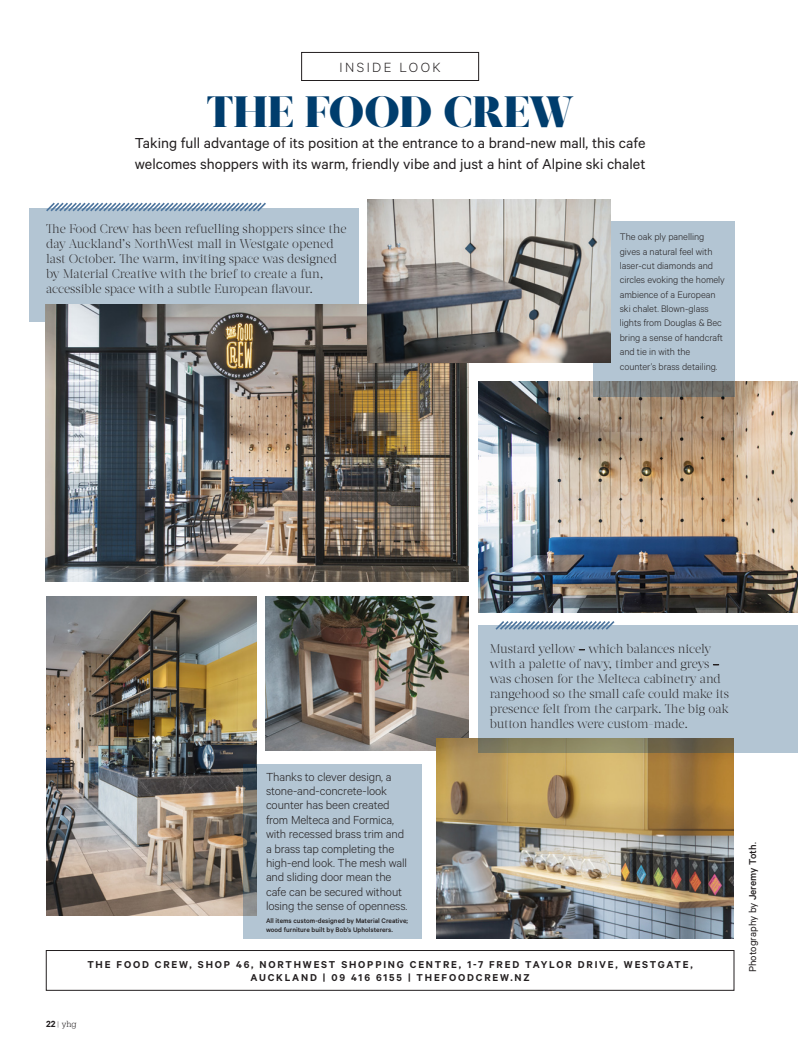
<style>
.page{position:relative;width:798px;height:1053px;background:#fff}
.page>*{position:absolute;margin:0;border:0;box-sizing:border-box;transform-origin:0 0}
.Head1{font:900 43.75px "Acta Display";color:#003d6d}
.Sell1_main{font:16.25px "Calibre";color:#231f20}
.t1{font:300 15px "Calibre";letter-spacing:.16em;color:#231f20}
.Inside_Look_Body2{font:300 13.12px/14.4px "Calibre";letter-spacing:-.01em;color:#231f20}
.Inside_Look_Body1{font:300 12.5px/15px "Acta Display";letter-spacing:-.005em;color:#231f20}
.Shop_contact{font:600 11.25px/13.5px "Calibre";letter-spacing:.16em;color:#231f20;text-align:center}
.Credit2_Gutter{font:11.25px "Calibre";color:#231f20}
.Inside_Look_Body3{font:300 10.62px/14.4px "Calibre";letter-spacing:-.005em;color:#231f20}
.t2{font:300 9.38px "Serifa";color:#231f20}
.Inside_Look_Body2-2{font:500 7.5px/9.4px "Calibre";color:#231f20}
.s1{font-family:"Calibre";font-weight:600;font-size:10px}
.s2{font-weight:500}
</style>
<div class="page">
<div style="left:29px;top:208px;width:329px;height:114px;background:#b3c5d3"></div>
<img style="left:478px;top:381px;width:319px;height:231px">
<svg style="left:592px;top:221px;width:141px;height:176px;background:#acbcc8"></svg>
<img style="left:46px;top:305px;width:422px;height:276px">
<img style="left:367px;top:199px;width:243px;height:163px">
<img style="left:265px;top:596px;width:203px;height:154px">
<img style="left:436px;top:738px;width:297px;height:200px">
<img style="left:46px;top:596px;width:211px;height:319px">
<svg style="left:478px;top:625px;width:319px;height:127px;background:#aebdc7"></svg>
<svg style="left:493px;top:621px;width:123px;height:10px"></svg>
<div style="left:243px;top:764px;width:178px;height:174px;background:#b3c5d3"></div>
<svg style="left:46px;top:202px;width:220px;height:10px"></svg>
<div style="left:46px;top:950px;width:687px;height:40px;border:1px solid #231f20"></div>
<div style="left:301px;top:52px;width:177px;height:29px;border:1px solid #231f20"></div>
<p class="t1" style="left:339px;top:59px;width:102px">INSIDE LOOK</p>
<p class="Head1" style="left:207px;top:86px;width:368px">THE FOOD CREW</p>
<p class="Sell1_main" style="left:135px;top:155px;width:512px">welcomes shoppers with its warm, friendly vibe and just a hint of Alpine ski chalet</p>
<p class="Sell1_main" style="left:135px;top:134px;width:512px">Taking full advantage of its position at the entrance to a brand-new mall, this cafe</p>
<p class="Inside_Look_Body1" style="left:46px;top:221px;width:302px">The Food Crew has been refuelling shoppers since the day Auckland’s NorthWest mall in Westgate opened last October. The warm, inviting space was designed by Material Creative with the brief to create a fun, accessible space with a subtle European flavour.</p>
<p class="Inside_Look_Body3" style="left:619px;top:229px;width:107px">The oak ply panelling gives a natural feel with laser-cut diamonds and circles evoking the homely ambience of a European ski chalet. Blown-glass lights from Douglas &amp; Bec bring a sense of handcraft and tie in with the counter’s brass detailing.</p>
<p class="Inside_Look_Body1" style="left:489px;top:641px;width:241px">Mustard yellow – which balances nicely with a palette of navy, timber and greys – was chosen for the Melteca cabinetry and rangehood so the small cafe could make its presence felt from the carpark. The big oak button handles were custom-made.</p>
<p class="Inside_Look_Body2" style="left:266px;top:768px;width:143px">Thanks to clever design, a stone-and-concrete-look counter has been created from Melteca and Formica, with recessed brass trim and a brass tap completing the high-end look. The mesh wall and sliding door mean the cafe can be secured without losing the sense of openness.</p>
<p class="Inside_Look_Body2-2" style="left:266px;top:915px;width:143px">All items custom-designed by Material Creative; wood furniture built by Bob’s Upholsterers.</p>
<p class="Shop_contact" style="left:87px;top:957px;width:606px">THE FOOD CREW, SHOP 46, NORTHWEST SHOPPING CENTRE, 1-7 FRED TAYLOR DRIVE, WESTGATE,<br>AUCKLAND | 09 416 6155 | THEFOODCREW.NZ</p>
<p class="t2" style="left:46px;top:1018px;width:32px"><span class="s1">22</span> <sup>|</sup> yhg</p>
<p class="Credit2_Gutter" style="left:745px;top:972px;width:131px;rotate:-90deg">Photography by <span class="s2">Jeremy Toth</span>.</p>
</div>
